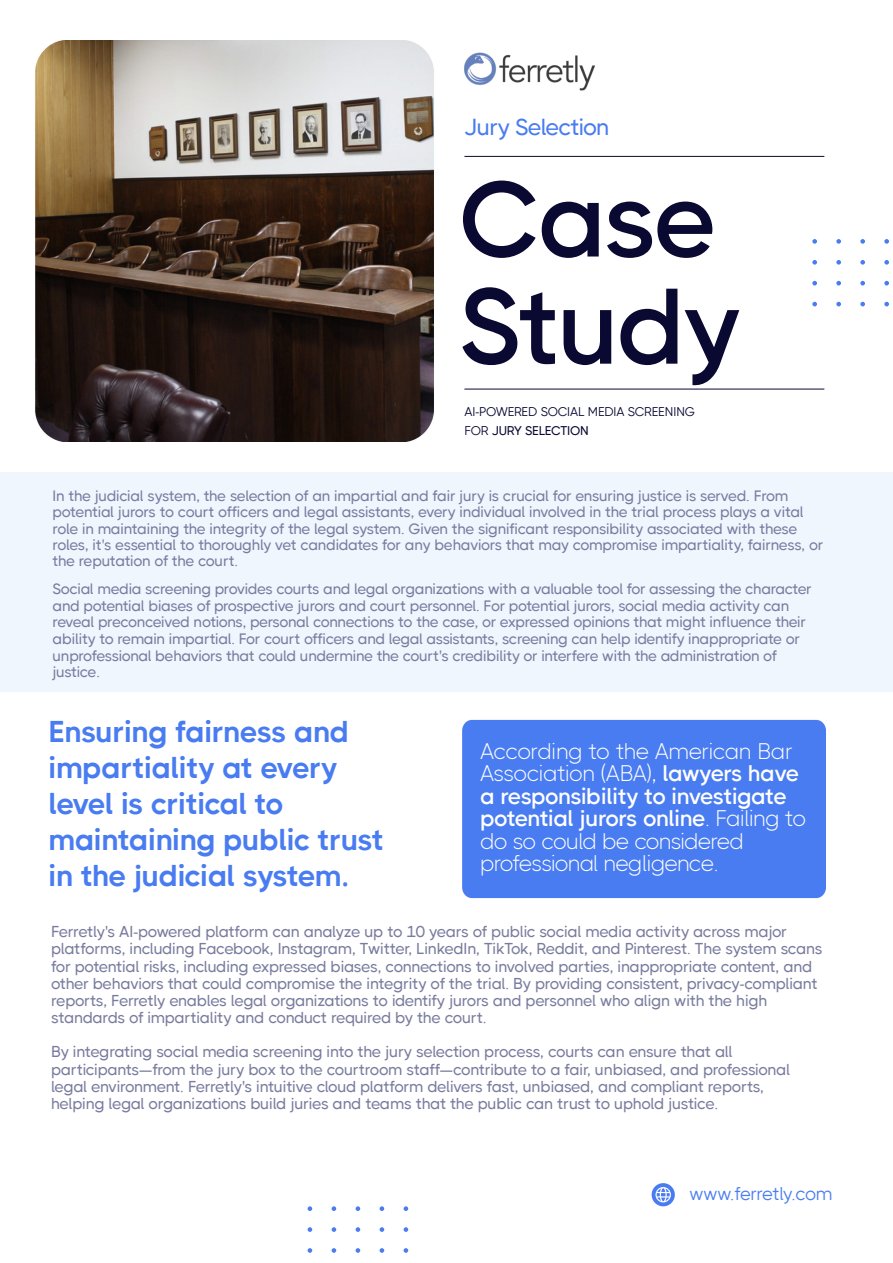
<style>
.page{position:relative;width:893px;height:1263px;background:#fff}
.page>*{position:absolute;margin:0;border:0;box-sizing:border-box;transform-origin:0 0}
.t1{font:600 107.1px/107.1px "THICCCBOI";letter-spacing:-.025em;color:#0a0932}
.t2{font:700 30px/36px "THICCCBOI";letter-spacing:-.015em;color:#497cf1}
.t3{font:500 23.1px "THICCCBOI";letter-spacing:-.035em;color:#497cf1}
.t4{font:300 22.5px/22.5px "THICCCBOI";letter-spacing:-.03em;color:#fff}
.t5{font:18.3px "THICCCBOI";letter-spacing:-.02em;color:#497cf1}
.t6{font:500 15.75px/17.1px "THICCCBOI";letter-spacing:-.02em;color:#797c9e}
.t7{font:500 15px/16.6px "THICCCBOI";letter-spacing:-.02em;color:#797c9e}
.t8{font:12.6px/19.2px "THICCCBOI";letter-spacing:-.01em;color:#0a0932}
.s1{font-weight:500}
.s2{font-weight:600}
</style>
<div class="page">
<div style="left:0;top:472px;width:893px;height:220px;background:#eff6fe"></div>
<div style="left:462px;top:720px;width:364px;height:178px;background:#497cf1;border-radius:10px"></div>
<svg style="left:652px;top:1183px;width:23px;height:23px"></svg>
<hr style="left:464px;top:389px;width:360px;height:1px;background:#0a0932">
<hr style="left:464px;top:156px;width:360px;height:1px;background:#0a0932">
<svg style="left:308px;top:1206px;width:4px;height:5px"></svg>
<svg style="left:332px;top:1206px;width:4px;height:5px"></svg>
<svg style="left:356px;top:1206px;width:4px;height:5px"></svg>
<svg style="left:380px;top:1206px;width:4px;height:5px"></svg>
<svg style="left:404px;top:1206px;width:4px;height:5px"></svg>
<svg style="left:308px;top:1227px;width:4px;height:5px"></svg>
<svg style="left:332px;top:1227px;width:4px;height:5px"></svg>
<svg style="left:356px;top:1227px;width:4px;height:5px"></svg>
<svg style="left:380px;top:1227px;width:4px;height:5px"></svg>
<svg style="left:404px;top:1227px;width:4px;height:5px"></svg>
<svg style="left:308px;top:1248px;width:4px;height:5px"></svg>
<svg style="left:332px;top:1248px;width:4px;height:5px"></svg>
<svg style="left:356px;top:1248px;width:4px;height:5px"></svg>
<svg style="left:380px;top:1248px;width:4px;height:5px"></svg>
<svg style="left:404px;top:1248px;width:4px;height:5px"></svg>
<svg style="left:812px;top:239px;width:5px;height:5px"></svg>
<svg style="left:836px;top:239px;width:5px;height:5px"></svg>
<svg style="left:860px;top:239px;width:5px;height:5px"></svg>
<svg style="left:812px;top:260px;width:5px;height:5px"></svg>
<svg style="left:836px;top:260px;width:5px;height:5px"></svg>
<svg style="left:860px;top:260px;width:5px;height:5px"></svg>
<svg style="left:884px;top:239px;width:5px;height:5px"></svg>
<svg style="left:884px;top:260px;width:5px;height:5px"></svg>
<svg style="left:812px;top:281px;width:5px;height:4px"></svg>
<svg style="left:836px;top:281px;width:5px;height:4px"></svg>
<svg style="left:860px;top:281px;width:5px;height:4px"></svg>
<svg style="left:884px;top:281px;width:5px;height:4px"></svg>
<svg style="left:812px;top:302px;width:5px;height:4px"></svg>
<svg style="left:836px;top:302px;width:5px;height:4px"></svg>
<svg style="left:860px;top:302px;width:5px;height:4px"></svg>
<svg style="left:884px;top:302px;width:5px;height:4px"></svg>
<img style="left:464px;top:52px;width:131px;height:39px">
<img style="left:35px;top:41px;width:399px;height:401px">
<h3 class="t3" style="left:464px;top:117px;width:147px">Jury Selection</h3>
<h1 class="t1" style="left:459px;top:179px;width:283px">Case<br>Study</h1>
<p class="t8" style="left:464px;top:403px;width:232px">AI-POWERED SOCIAL MEDIA SCREENING<br>FOR <span class="s1">JURY SELECTION</span></p>
<p class="t7" style="left:53px;top:489px;width:772px">In the judicial system, the selection of an impartial and fair jury is crucial for ensuring justice is served. From potential jurors to court officers and legal assistants, every individual involved in the trial process plays a vital role in maintaining the integrity of the legal system. Given the significant responsibility associated with these roles, it's essential to thoroughly vet candidates for any behaviors that may compromise impartiality, fairness, or the reputation of the court.</p>
<p class="t7" style="left:53px;top:582px;width:760px">Social media screening provides courts and legal organizations with a valuable tool for assessing the character and potential biases of prospective jurors and court personnel. For potential jurors, social media activity can reveal preconceived notions, personal connections to the case, or expressed opinions that might influence their ability to remain impartial. For court officers and legal assistants, screening can help identify inappropriate or unprofessional behaviors that could undermine the court's credibility or interfere with the administration of justice.</p>
<h2 class="t2" style="left:49px;top:718px;width:336px">Ensuring fairness and impartiality at every level is critical to maintaining public trust in the judicial system.</h2>
<h3 class="t4" style="left:480px;top:742px;width:328px">According to the American Bar<br>Association (ABA), <span class="s2">lawyers have a responsibility to investigate potential jurors online</span>. Failing to do so could be considered professional negligence.</h3>
<p class="t6" style="left:51px;top:925px;width:773px">Ferretly's AI-powered platform can analyze up to 10 years of public social media activity across major platforms, including Facebook, Instagram, Twitter, LinkedIn, TikTok, Reddit, and Pinterest. The system scans for potential risks, including expressed biases, connections to involved parties, inappropriate content, and other behaviors that could compromise the integrity of the trial. By providing consistent, privacy-compliant reports, Ferretly enables legal organizations to identify jurors and personnel who align with the high standards of impartiality and conduct required by the court.</p>
<p class="t6" style="left:51px;top:1045px;width:740px">By integrating social media screening into the jury selection process, courts can ensure that all participants—from the jury box to the courtroom staff—contribute to a fair, unbiased, and professional legal environment. Ferretly's intuitive cloud platform delivers fast, unbiased, and compliant reports, helping legal organizations build juries and teams that the public can trust to uphold justice.</p>
<p class="t5" style="left:690px;top:1185px;width:144px">www.ferretly.com</p>
</div>
